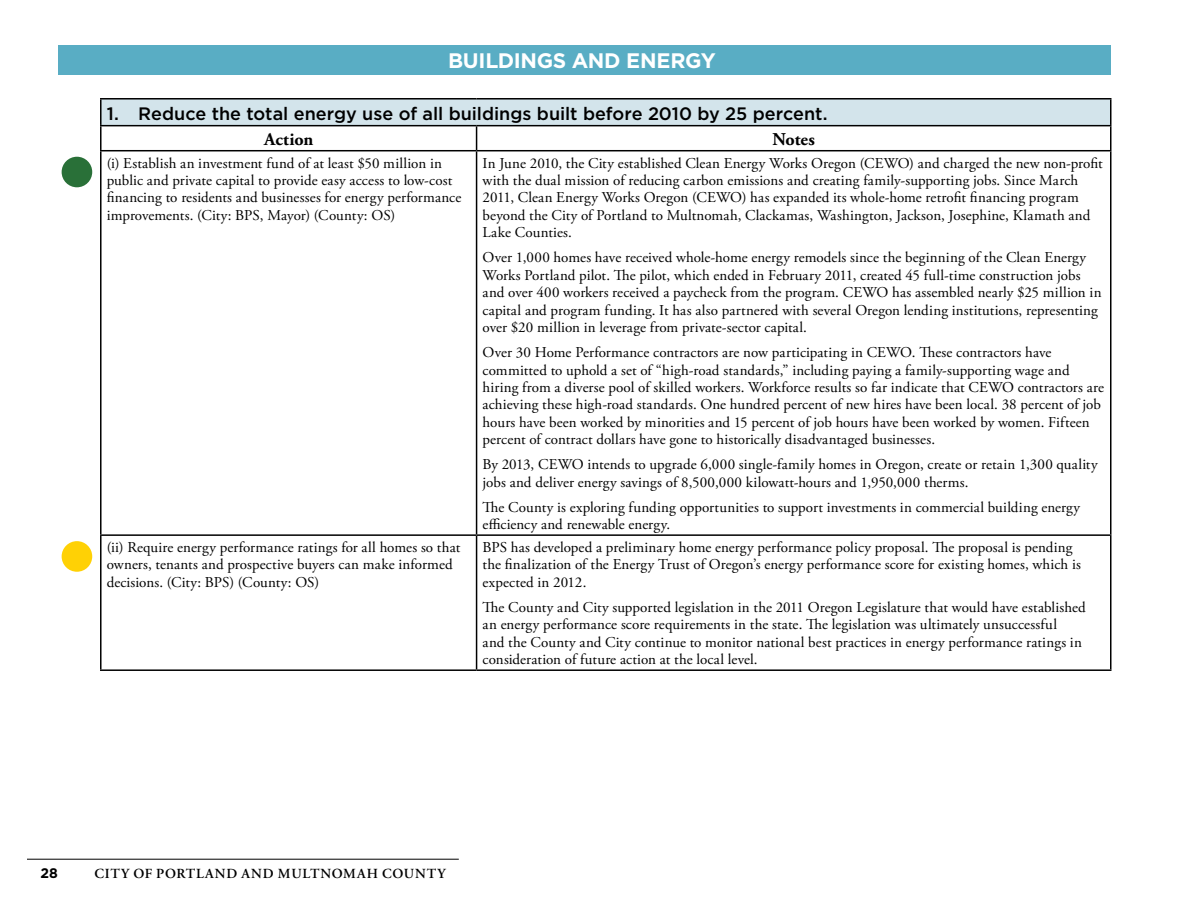
<style>
.page{position:relative;width:1188px;height:918px;background:#fff}
.page>*{position:absolute;margin:0;border:0;box-sizing:border-box;transform-origin:0 0}
.objectives_head{font:700 21px "Gotham";letter-spacing:-.015em;color:#fff}
.t1{font:500 18px "Gotham";color:#000}
.tablehead2{font:700 18px "Adobe Garamond Pro";letter-spacing:.005em;color:#000}
.table_text{font:15px/17.4px "Adobe Garamond Pro";letter-spacing:.005em;color:#000}
.t2{font:600 13.8px "Adobe Garamond Pro";letter-spacing:.05em;color:#000}
.t3{font:700 13.8px "Gotham";color:#000}
</style>
<div class="page">
<hr style="left:27px;top:859px;width:432px;height:1px;background:#000">
<div style="left:58px;top:45px;width:1053px;height:29px;background:#59adc4"></div>
<div style="left:101px;top:99px;width:1010px;height:27px;background:#d3e4eb"></div>
<hr style="left:100px;top:98px;width:377px;height:2px;background:#000">
<hr style="left:100px;top:100px;width:2px;height:25px;background:#000">
<hr style="left:477px;top:98px;width:634px;height:2px;background:#000">
<hr style="left:1110px;top:100px;width:2px;height:25px;background:#000">
<hr style="left:100px;top:125px;width:377px;height:1px;background:#000">
<hr style="left:100px;top:126px;width:2px;height:24px;background:#000">
<hr style="left:477px;top:125px;width:634px;height:1px;background:#000">
<svg style="left:476px;top:126px;width:1px;height:24px"></svg>
<hr style="left:1110px;top:126px;width:2px;height:24px;background:#000">
<hr style="left:100px;top:150px;width:377px;height:1px;background:#000">
<hr style="left:100px;top:151px;width:2px;height:383px;background:#000">
<hr style="left:477px;top:150px;width:634px;height:1px;background:#000">
<hr style="left:476px;top:151px;width:1px;height:383px;background:#000">
<hr style="left:1110px;top:151px;width:2px;height:383px;background:#000">
<hr style="left:100px;top:534px;width:377px;height:2px;background:#000">
<hr style="left:100px;top:536px;width:2px;height:133px;background:#000">
<hr style="left:477px;top:534px;width:634px;height:2px;background:#000">
<hr style="left:476px;top:536px;width:1px;height:133px;background:#000">
<hr style="left:1110px;top:536px;width:2px;height:133px;background:#000">
<hr style="left:100px;top:669px;width:377px;height:2px;background:#000">
<hr style="left:477px;top:669px;width:634px;height:2px;background:#000">
<div style="left:62px;top:157px;width:30px;height:30px;background:#297038;border-radius:50%"></div>
<div style="left:62px;top:541px;width:30px;height:31px;background:#ffd105;border-radius:50%"></div>
<p class="objectives_head" style="left:448px;top:49px;width:269px">BUILDINGS AND ENERGY</p>
<p class="t1" style="left:107px;top:103px;width:722px">1. Reduce the total energy use of all buildings built before 2010 by 25 percent.</p>
<p class="tablehead2" style="left:264px;top:129px;width:51px">Action</p>
<p class="tablehead2" style="left:772px;top:129px;width:44px">Notes</p>
<p class="table_text" style="left:107px;top:155px;width:356px">(i) Establish an investment fund of at least $50 million in public and private capital to provide easy access to low-cost financing to residents and businesses for energy performance improvements. (City: BPS, Mayor) (County: OS)</p>
<p class="table_text" style="left:483px;top:155px;width:622px">In June 2010, the City established Clean Energy Works Oregon (CEWO) and charged the new non-profit with the dual mission of reducing carbon emissions and creating family-supporting jobs. Since March 2011, Clean Energy Works Oregon (CEWO) has expanded its whole-home retrofit financing program beyond the City of Portland to Multnomah, Clackamas, Washington, Jackson, Josephine, Klamath and Lake Counties.</p>
<p class="table_text" style="left:483px;top:249px;width:620px">Over 1,000 homes have received whole-home energy remodels since the beginning of the Clean Energy Works Portland pilot. The pilot, which ended in February 2011, created 45 full-time construction jobs and over 400 workers received a paycheck from the program. CEWO has assembled nearly $25 million in capital and program funding. It has also partnered with several Oregon lending institutions, representing over $20 million in leverage from private-sector capital.</p>
<p class="table_text" style="left:483px;top:344px;width:623px">Over 30 Home Performance contractors are now participating in CEWO. These contractors have committed to uphold a set of “high-road standards,” including paying a family-supporting wage and hiring from a diverse pool of skilled workers. Workforce results so far indicate that CEWO contractors are achieving these high-road standards. One hundred percent of new hires have been local. 38 percent of job hours have been worked by minorities and 15 percent of job hours have been worked by women. Fifteen percent of contract dollars have gone to historically disadvantaged businesses.</p>
<p class="table_text" style="left:483px;top:456px;width:617px">By 2013, CEWO intends to upgrade 6,000 single-family homes in Oregon, create or retain 1,300 quality jobs and deliver energy savings of 8,500,000 kilowatt-hours and 1,950,000 therms.</p>
<p class="table_text" style="left:483px;top:499px;width:599px">The County is exploring funding opportunities to support investments in commercial building energy efficiency and renewable energy.</p>
<p class="table_text" style="left:107px;top:539px;width:355px">(ii) Require energy performance ratings for all homes so that owners, tenants and prospective buyers can make informed decisions. (City: BPS) (County: OS)</p>
<p class="table_text" style="left:483px;top:539px;width:600px">BPS has developed a preliminary home energy performance policy proposal. The proposal is pending the finalization of the Energy Trust of Oregon’s energy performance score for existing homes, which is expected in 2012.</p>
<p class="table_text" style="left:483px;top:599px;width:605px">The County and City supported legislation in the 2011 Oregon Legislature that would have established an energy performance score requirements in the state. The legislation was ultimately unsuccessful<br>and the County and City continue to monitor national best practices in energy performance ratings in consideration of future action at the local level.</p>
<p class="t3" style="left:40px;top:865px;width:19px">28</p>
<p class="t2" style="left:95px;top:865px;width:352px">CITY OF PORTLAND AND MULTNOMAH COUNTY</p>
</div>
